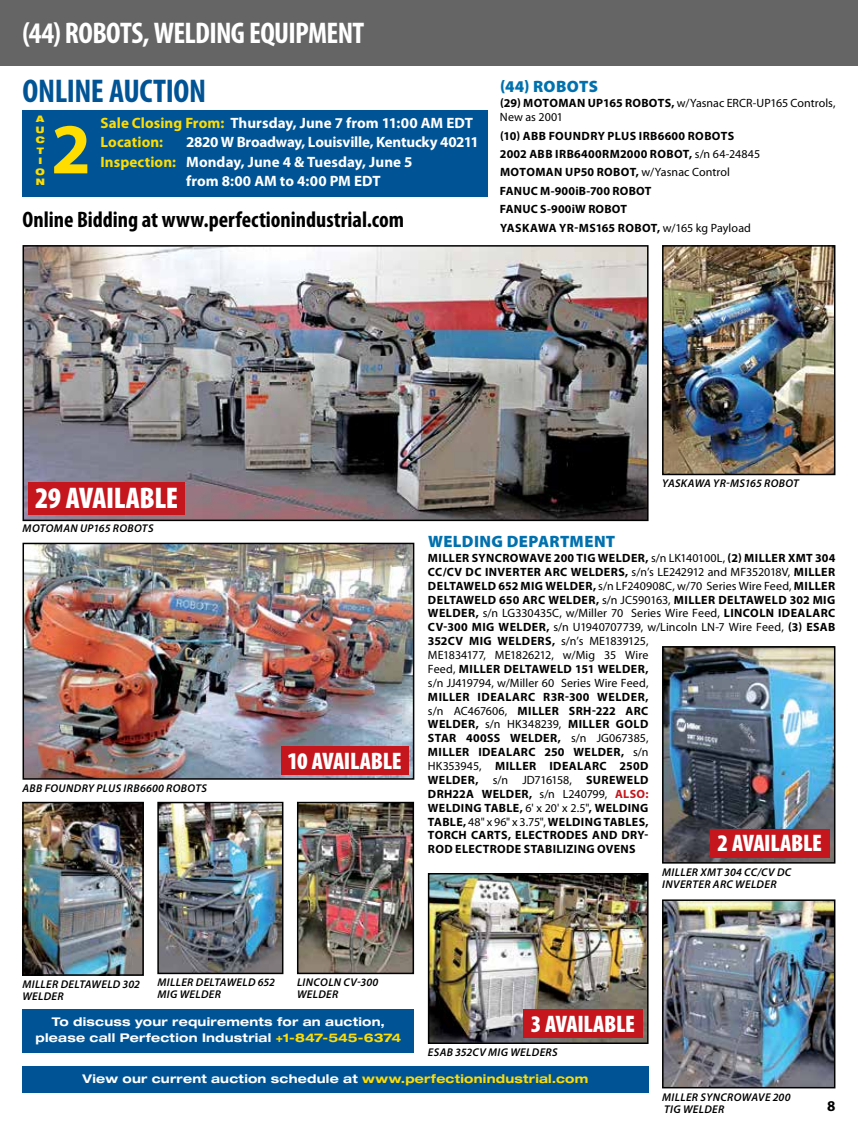
<style>
.page{position:relative;width:858px;height:1134px;background:#fff}
.page>*{position:absolute;margin:0;border:0;box-sizing:border-box;transform-origin:0 0}
.t1{font:700 72px "Myriad Pro";color:#fd0}
.t2{font:700 condensed 33px "Myriad Pro";letter-spacing:-.015em;color:#005495}
.t3{font:700 condensed 30px "Myriad Pro";letter-spacing:-.02em;color:#fff}
.t4{font:900 condensed 30px "Myriad Pro";letter-spacing:-.015em;color:#fff}
.t5{font:900 condensed 24px "Myriad Pro";letter-spacing:-.015em;color:#fff}
.t6{font:700 condensed 22.5px "Myriad Pro";color:#000}
.t7{font:900 16.5px "Myriad Pro";letter-spacing:.025em;color:#0071ae}
.t8{font:700 15px/19.5px "Myriad Pro";letter-spacing:.005em;color:#fff}
.t9{font:700 15px "Myriad Pro";letter-spacing:-.015em;color:#fff}
.t10{font:700 15px "Myriad";color:#000}
.t11{font:12px/13.8px "Myriad Pro";letter-spacing:.005em;color:#000}
.t12{font:700 12px/13.8px "Myriad Pro";letter-spacing:.025em;color:#000;text-align:justify}
.t13{font:700 expanded 12px/16.5px "Helvetica Neue";letter-spacing:.02em;color:#fff;text-align:center}
.t14{font:italic 600 11.25px/12px "Myriad Pro";letter-spacing:.03em;color:#000}
.t15{font:900 expanded 9px/10.5px "Helvetica Neue";color:#fd0;text-align:center}
.s1{color:#fd0}
.s2{font-weight:700}
.s3{font-weight:400}
.s4{color:#c4161c}
</style>
<div class="page">
<div style="left:0;top:0;width:857px;height:66px;background:#656565"></div>
<div style="left:22px;top:1010px;width:392px;height:43px;background:#005495"></div>
<div style="left:22px;top:1066px;width:626px;height:28px;background:#005495"></div>
<div style="left:22px;top:110px;width:465px;height:87px;background:#005495"></div>
<img style="left:665px;top:248px;width:167px;height:224px">
<div style="left:662px;top:245px;width:173px;height:230px;border:2px solid #000"></div>
<img style="left:25px;top:546px;width:386px;height:231px">
<div style="left:22px;top:543px;width:392px;height:237px;border:2px solid #000"></div>
<div style="left:280px;top:747px;width:128px;height:28px;background:#c4161c"></div>
<img style="left:25px;top:248px;width:620px;height:270px">
<div style="left:22px;top:245px;width:626px;height:276px;border:2px solid #000"></div>
<div style="left:28px;top:482px;width:156px;height:33px;background:#c4161c"></div>
<img style="left:664px;top:902px;width:168px;height:183px">
<div style="left:661px;top:899px;width:174px;height:189px;border:2px solid #000"></div>
<img style="left:431px;top:876px;width:214px;height:165px">
<div style="left:428px;top:873px;width:220px;height:171px;border:2px solid #000"></div>
<div style="left:523px;top:1010px;width:119px;height:28px;background:#c4161c"></div>
<img style="left:664px;top:649px;width:168px;height:212px">
<div style="left:661px;top:646px;width:174px;height:218px;border:2px solid #000"></div>
<div style="left:710px;top:829px;width:119px;height:29px;background:#c4161c"></div>
<img style="left:160px;top:805px;width:120px;height:166px">
<div style="left:157px;top:802px;width:126px;height:172px;border:2px solid #000"></div>
<img style="left:25px;top:805px;width:116px;height:168px">
<div style="left:22px;top:802px;width:122px;height:174px;border:2px solid #000"></div>
<img style="left:300px;top:805px;width:111px;height:166px">
<div style="left:297px;top:802px;width:117px;height:172px;border:2px solid #000"></div>
<h3 class="t3" style="left:22px;top:16px;width:343px">(44) ROBOTS, WELDING EQUIPMENT</h3>
<h2 class="t2" style="left:22px;top:73px;width:185px">ONLINE AUCTION</h2>
<h1 class="t1" style="left:51px;top:109px;width:41px">2</h1>
<p class="t15" style="left:36px;top:113px;width:11px">A<br>U<br>C<br>T<br>I<br>O<br>N</p>
<p class="t8" style="left:100px;top:113px;width:374px"><span class="s1">Sale Closing From:</span> Thursday, June 7 from 11:00 AM EDT<br><span class="s1">Location:</span></p>
<p class="t9" style="left:186px;top:134px;width:294px">2820 W Broadway, Louisville, Kentucky 40211</p>
<p class="t8" style="left:100px;top:152px;width:313px"><span class="s1">Inspection:</span> Monday, June 4 &amp; Tuesday, June 5</p>
<p class="t8" style="left:186px;top:172px;width:196px">from 8:00 AM to 4:00 PM EDT</p>
<h3 class="t6" style="left:22px;top:207px;width:383px">Online Bidding at www.perfectionindustrial.com</h3>
<h3 class="t7" style="left:500px;top:77px;width:99px">(44) ROBOTS</h3>
<p class="t11" style="left:500px;top:97px;width:337px"><span class="s2">(29) MOTOMAN UP165 ROBOTS,</span> w/Yasnac ERCR-UP165 Controls,<br>New as 2001</p>
<p class="t12" style="left:500px;top:127px;width:262px;line-height:18.3px;text-align:left">(10) ABB FOUNDRY PLUS IRB6600 ROBOTS 2002 ABB IRB6400RM2000 ROBOT, <span class="s3">s/n 64-24845<br></span>MOTOMAN UP50 ROBOT, <span class="s3">w/Yasnac Control </span>FANUC M-900iB-700 ROBOT<br>FANUC S-900iW ROBOT<br>YASKAWA YR-MS165 ROBOT, <span class="s3">w/165 kg Payload</span></p>
<h3 class="t4" style="left:35px;top:482px;width:144px">29 AVAILABLE</h3>
<p class="t14" style="left:23px;top:523px;width:132px">MOTOMAN UP165 ROBOTS</p>
<p class="t14" style="left:662px;top:478px;width:138px">YASKAWA YR-MS165 ROBOT</p>
<p class="t14" style="left:23px;top:782px;width:186px">ABB FOUNDRY PLUS IRB6600 ROBOTS</p>
<h3 class="t5" style="left:287px;top:748px;width:116px">10 AVAILABLE</h3>
<h3 class="t7" style="left:428px;top:532px;width:189px">WELDING DEPARTMENT</h3>
<p class="t11" style="left:428px;top:551px;width:409px"><span class="s2">MILLER SYNCROWAVE 200 TIG WELDER,</span> s/n LK140100L, <span class="s2">(2) MILLER XMT 304<br>CC/CV DC INVERTER ARC WELDERS,</span> s/n’s LE242912 and MF352018V, <span class="s2">MILLER DELTAWELD 652 MIG WELDER,</span> s/n LF240908C, w/70 Series Wire Feed, <span class="s2">MILLER DELTAWELD 650 ARC WELDER,</span> s/n JC590163, <span class="s2">MILLER DELTAWELD 302 MIG WELDER,</span> s/n LG330435C, w/Miller 70 Series Wire Feed, <span class="s2">LINCOLN IDEALARC CV-300 MIG WELDER,</span> s/n U1940707739, w/Lincoln LN-7 Wire Feed, <span class="s2">(3) ESAB 352CV MIG WELDERS,</span> s/n’s ME1839125,<br>ME1834177, ME1826212, w/Mig 35 Wire<br>Feed, <span class="s2">MILLER DELTAWELD 151 WELDER,<br></span>s/n JJ419794, w/Miller 60 Series Wire Feed,</p>
<p class="t12" style="left:428px;top:690px;width:222px">MILLER IDEALARC R3R-300 WELDER, <span class="s3">s/n AC467606,</span> MILLER SRH-222 ARC WELDER, <span class="s3">s/n HK348239,</span> MILLER GOLD STAR 400SS WELDER, <span class="s3">s/n JG067385, </span>MILLER IDEALARC 250 WELDER, <span class="s3">s/n HK353945,</span> MILLER IDEALARC 250D WELDER, <span class="s3">s/n JD716158,</span> SUREWELD DRH22A WELDER, <span class="s3">s/n L240799,</span> <span class="s4">ALSO:<br></span>WELDING TABLE, <span class="s3">6' x 20' x 2.5"</span>, WELDING TABLE, <span class="s3">48" x 96" x 3.75",</span> WELDING TABLES, TORCH CARTS, ELECTRODES AND DRY-ROD ELECTRODE STABILIZING OVENS</p>
<h3 class="t5" style="left:717px;top:830px;width:106px">2 AVAILABLE</h3>
<p class="t14" style="left:662px;top:866px;width:131px">MILLER XMT 304 CC/CV DC<br>INVERTER ARC WELDER</p>
<p class="t14" style="left:22px;top:978px;width:119px">MILLER DELTAWELD 302<br>WELDER</p>
<p class="t14" style="left:297px;top:977px;width:83px">LINCOLN CV-300<br>WELDER</p>
<p class="t14" style="left:157px;top:977px;width:119px">MILLER DELTAWELD 652<br>MIG WELDER</p>
<h3 class="t5" style="left:530px;top:1010px;width:106px">3 AVAILABLE</h3>
<p class="t13" style="left:36px;top:1013px;width:367px">To discuss your requirements for an auction, please call Perfection Industrial <span class="s1">+1-847-545-6374</span></p>
<p class="t13" style="left:83px;top:1070px;width:507px">View our current auction schedule at <span class="s1">www.perfectionindustrial.com</span></p>
<p class="t14" style="left:428px;top:1047px;width:131px">ESAB 352CV MIG WELDERS</p>
<p class="t14" style="left:662px;top:1091px;width:130px">MILLER SYNCROWAVE 200<br>TIG WELDER</p>
<p class="t10" style="left:826px;top:1098px;width:10px">8</p>
</div>
